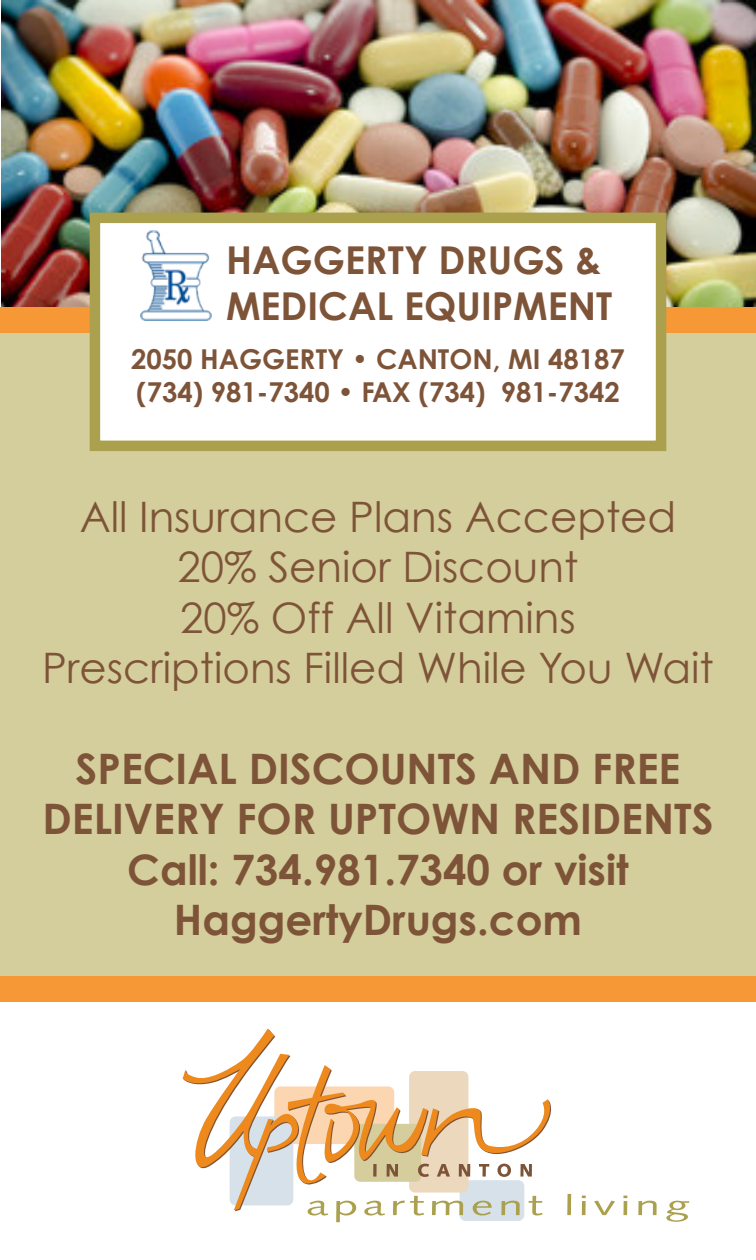
<style>
.page{position:relative;width:756px;height:1260px;background:#fff}
.page>*{position:absolute;margin:0;border:0;box-sizing:border-box;transform-origin:0 0}
.t1{font:42px "Century Gothic";color:#7e5439}
.t2{font:700 42px/50.4px "Century Gothic";color:#7e5439;text-align:center}
.t3{font:700 38.5px/46.2px "Century Gothic";color:#7e5439}
.t4{font:700 27.3px/32.9px "Century Gothic";color:#7e5439}
</style>
<div class="page">
<div style="left:0;top:323px;width:756px;height:665px;background:#d4cd9c"></div>
<img style="left:1px;top:0;width:755px;height:307px">
<div style="left:460px;top:1180px;width:64px;height:41px;background:#d6e1ea;border-radius:6px"></div>
<svg style="left:308px;top:1211px;width:20px;height:5px"></svg>
<svg style="left:336px;top:1211px;width:19px;height:11px"></svg>
<svg style="left:364px;top:1211px;width:21px;height:5px"></svg>
<svg style="left:393px;top:1211px;width:31px;height:5px"></svg>
<svg style="left:432px;top:1211px;width:31px;height:4px"></svg>
<svg style="left:473px;top:1211px;width:18px;height:5px"></svg>
<svg style="left:501px;top:1211px;width:19px;height:4px"></svg>
<svg style="left:532px;top:1211px;width:11px;height:5px"></svg>
<svg style="left:567px;top:1194px;width:4px;height:21px"></svg>
<svg style="left:582px;top:1201px;width:4px;height:14px"></svg>
<svg style="left:594px;top:1201px;width:21px;height:14px"></svg>
<svg style="left:623px;top:1201px;width:4px;height:14px"></svg>
<svg style="left:638px;top:1201px;width:19px;height:14px"></svg>
<svg style="left:666px;top:1201px;width:23px;height:21px"></svg>
<svg style="left:183px;top:1028px;width:369px;height:182px"></svg>
<div style="left:0;top:307px;width:756px;height:26px;background:#f79837"></div>
<div style="left:0;top:976px;width:756px;height:25px;background:#f79837"></div>
<div style="left:90px;top:213px;width:576px;height:238px;background:#fff;border:10px solid #aaa04d"></div>
<img style="left:140px;top:231px;width:71px;height:89px">
<p class="t3" style="left:226px;top:236px;width:388px">HAGGERTY DRUGS &amp;<br>MEDICAL EQUIPMENT</p>
<p class="t4" style="left:131px;top:342px;width:495px">2050 HAGGERTY • CANTON, MI 48187 (734) 981-7340 • FAX (734) 981-7342</p>
<p class="t1" style="left:80px;top:491px;width:598px">All Insurance Plans Accepted</p>
<p class="t1" style="left:178px;top:541px;width:402px">20% Senior Discount</p>
<p class="t1" style="left:180px;top:592px;width:397px">20% Off All Vitamins</p>
<p class="t1" style="left:42px;top:642px;width:673px">Prescriptions Filled While You Wait</p>
<p class="t2" style="left:42px;top:742px;width:673px">SPECIAL DISCOUNTS AND FREE<br>DELIVERY FOR UPTOWN RESIDENTS</p>
<p class="t2" style="left:127px;top:843px;width:503px">Call: 734.981.7340 or visit<br>HaggertyDrugs.com</p>
</div>
